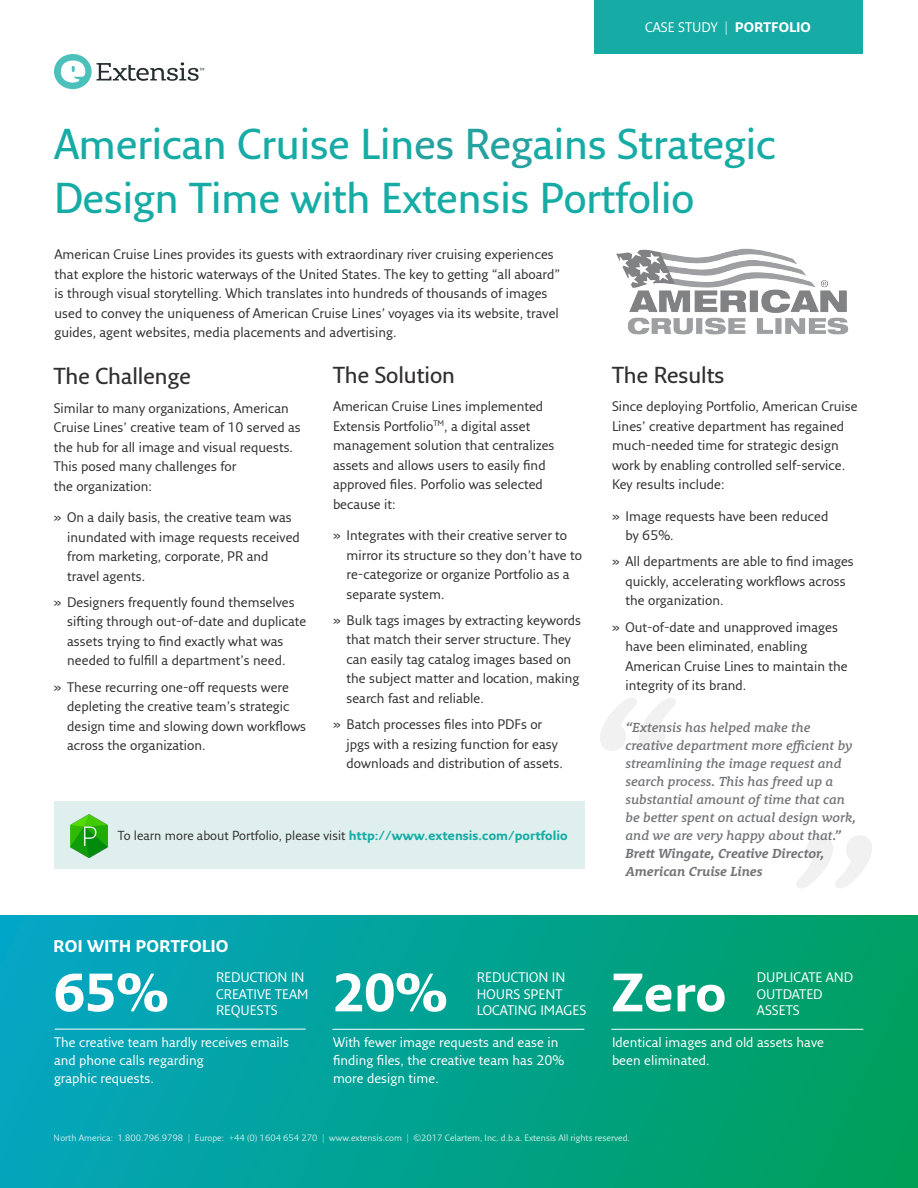
<style>
.page{position:relative;width:918px;height:1188px;background:#fff}
.page>*{position:absolute;margin:0;border:0;box-sizing:border-box;transform-origin:0 0}
.t1{font:italic 500 180px "Rooney Pro";color:#737477}
.ROI{font:700 52.5px "Fresco Sans Pro";color:#fff}
.t2{font:600 42px/54px "Fresco Sans Pro";color:#16aca5}
.t3{font:600 22.5px "Fresco Sans Pro";color:#312f30}
.t4{font:700 16.5px "Fresco Sans Pro";color:#fff}
.Paragraph{font:13.5px/19.5px "Fresco Sans Pro";color:#312f30}
.t5{font:italic 500 13.5px/18px "Rooney Pro";color:#737477}
.ROI-2{font:13.5px/18px "Fresco Sans Pro";color:#fff}
.Paragraph-2{font:13.5px/16.5px "Fresco Sans Pro";color:#fff}
.Paragraph-3{font:12.75px "Fresco Sans Pro";color:#312f30}
.t6{font:9px "Fresco Sans Pro";color:#fff}
.s1{font-weight:700}
.s2{color:#25a2a0}
.s3{font-weight:700;color:#16aca5}
</style>
<div class="page">
<div style="left:54px;top:54px;width:38px;height:35px;background:#4cc1bc;border-radius:50%"></div>
<svg style="left:61px;top:61px;width:24px;height:22px"></svg>
<svg style="left:97px;top:62px;width:107px;height:19px"></svg>
<svg style="left:0;top:915px;width:918px;height:273px;background:#01a18f"></svg>
<div style="left:594px;top:1px;width:268px;height:53px;background:#16aca5"></div>
<img style="left:616px;top:248px;width:233px;height:87px">
<div style="left:54px;top:801px;width:531px;height:68px;background:#dfefed"></div>
<img style="left:70px;top:814px;width:38px;height:43px">
<hr style="left:332px;top:1029px;width:252px;height:1px;background:#fff">
<hr style="left:611px;top:1029px;width:252px;height:1px;background:#fff">
<hr style="left:55px;top:1029px;width:251px;height:1px;background:#fff">
<p class="Paragraph-2" style="left:645px;top:19px;width:167px">CASE STUDY | <span class="s1">PORTFOLIO</span></p>
<h1 class="t2" style="left:54px;top:116px;width:723px">American Cruise Lin<span class="s2">es Reg</span>ains Strategic<br>Design Time with Extensis Portfolio</h1>
<p class="Paragraph" style="left:55px;top:244px;width:507px">American Cruise Lines provides its guests with extraordinary river cruising experiences that explore the historic waterways of the United States. The key to getting “all aboard” is through visual storytelling. Which translates into hundreds of thousands of images used to convey the uniqueness of American Cruise Lines’ voyages via its website, travel guides, agent websites, media placements and advertising.</p>
<h2 class="t3" style="left:54px;top:362px;width:139px">The Challenge</h2>
<p class="Paragraph" style="left:54px;top:398px;width:249px">Similar to many organizations, American Cruise Lines’ creative team of 10 served as the hub for all image and visual requests.<br>This posed many challenges for<br>the organization:</p>
<p class="Paragraph" style="left:67px;top:507px;width:234px;text-indent:-14px">» On a daily basis, the creative team was inundated with image requests received from marketing, corporate, PR and travel agents.</p>
<p class="Paragraph" style="left:67px;top:592px;width:241px;text-indent:-14px">» Designers frequently found themselves sifting through out-of-date and duplicate assets trying to find exactly what was needed to fulfill a department’s need.</p>
<p class="Paragraph" style="left:67px;top:677px;width:241px;text-indent:-14px">» These recurring one-off requests were depleting the creative team’s strategic design time and slowing down workflows across the organization.</p>
<h2 class="t3" style="left:333px;top:361px;width:124px">The Solution</h2>
<p class="Paragraph" style="left:333px;top:396px;width:223px">American Cruise Lines implemented Extensis Portfolio<sup>TM</sup>, a digital asset management solution that centralizes assets and allows users to easily find approved files. Porfolio was selected because it:</p>
<p class="Paragraph" style="left:346px;top:525px;width:237px;text-indent:-14px">» Integrates with their creative server to mirror its structure so they don’t have to re-categorize or organize Portfolio as a separate system.</p>
<p class="Paragraph" style="left:346px;top:610px;width:236px;text-indent:-14px">» Bulk tags images by extracting keywords that match their server structure. They can easily tag catalog images based on the subject matter and location, making search fast and reliable.</p>
<p class="Paragraph" style="left:346px;top:714px;width:218px;text-indent:-14px">» Batch processes files into PDFs or jpgs with a resizing function for easy downloads and distribution of assets.</p>
<p class="Paragraph-3" style="left:118px;top:827px;width:451px">To learn more about Portfolio, please visit <span class="s3">http://www.extensis.com/portfolio</span></p>
<h2 class="t3" style="left:612px;top:361px;width:114px">The Results</h2>
<p class="Paragraph" style="left:612px;top:396px;width:247px">Since deploying Portfolio, American Cruise Lines’ creative department has regained much-needed time for strategic design work by enabling controlled self-service.<br>Key results include:</p>
<p class="Paragraph" style="left:626px;top:506px;width:204px;text-indent:-14px">» Image requests have been reduced by 65%.</p>
<p class="Paragraph" style="left:626px;top:552px;width:230px;text-indent:-14px">» All departments are able to find images quickly, accelerating workflows across the organization.</p>
<p class="Paragraph" style="left:626px;top:617px;width:224px;text-indent:-14px">» Out-of-date and unapproved images have been eliminated, enabling<br>American Cruise Lines to maintain the integrity of its brand.</p>
<h1 class="t1" style="left:580px;top:650px;width:91px">“</h1>
<p class="t5" style="left:626px;top:718px;width:232px">“Extensis has helped make the creative department more efficient by streamlining the image request and search process. This has freed up a substantial amount of time that can be better spent on actual design work, and we are very happy about that.” <span class="s1">Brett Wingate, Creative Director, American Cruise Lines</span></p>
<h1 class="t1" style="left:892px;top:937px;width:91px;rotate:-180deg">“</h1>
<p class="t4" style="left:53px;top:935px;width:177px">ROI WITH PORTFOLIO</p>
<p class="Paragraph-2" style="left:216px;top:969px;width:94px">REDUCTION IN<br>CREATIVE TEAM<br>REQUESTS</p>
<p class="Paragraph-2" style="left:477px;top:969px;width:111px">REDUCTION IN<br>HOURS SPENT<br>LOCATING IMAGES</p>
<p class="ROI-2" style="left:757px;top:969px;width:98px;line-height:16.5px">DUPLICATE AND<br>OUTDATED<br>ASSETS</p>
<p class="ROI" style="left:54px;top:960px;width:116px">65%</p>
<p class="ROI-2" style="left:54px;top:1033px;width:237px">The creative team hardly receives emails and phone calls regarding<br>graphic requests.</p>
<p class="ROI" style="left:333px;top:960px;width:116px">20%</p>
<p class="ROI-2" style="left:333px;top:1033px;width:233px">With fewer image requests and ease in finding files, the creative team has 20% more design time.</p>
<p class="ROI" style="left:612px;top:960px;width:116px">Zero</p>
<p class="ROI-2" style="left:612px;top:1033px;width:213px">Identical images and old assets have been eliminated.</p>
<p class="t6" style="left:54px;top:1132px;width:578px">North America: 1.800.796.9798 | Europe: +44 (0) 1604 654 270 | www.extensis.com | ©2017 Celartem, Inc. d.b.a. Extensis All rights reserved.</p>
</div>
